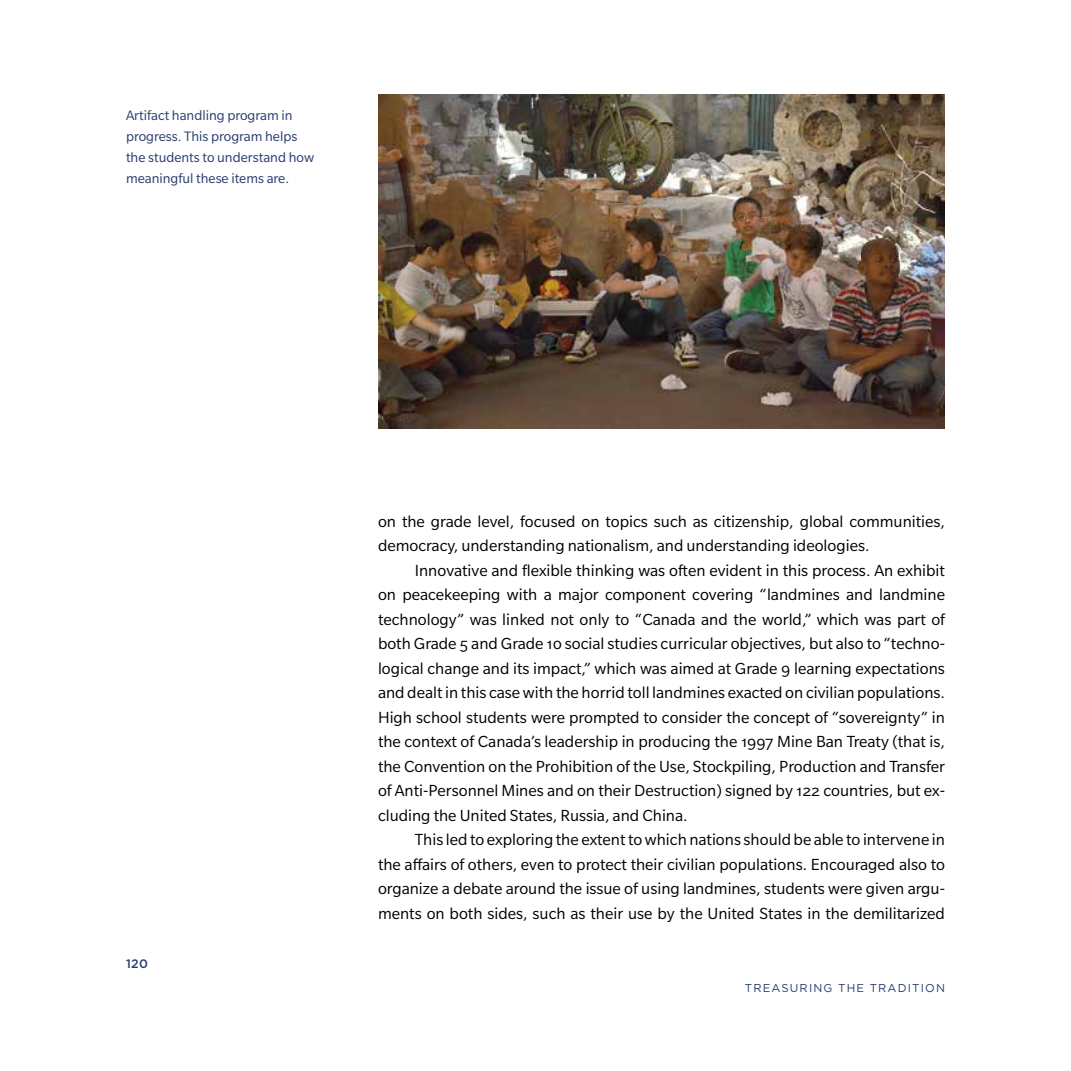
<style>
.page{position:relative;width:1071px;height:1071px;background:#fff}
.page>*{position:absolute;margin:0;border:0;box-sizing:border-box;transform-origin:0 0}
.t1{font:17.5px/24.5px "Slate Pro";color:#000;text-align:justify}
.t2{font:14.88px/21px "Slate Pro";color:#273b6d}
.t3{font:500 12.25px "Gotham";color:#273b6d}
.t4{font:11.38px "Gotham";letter-spacing:.1em;color:#273b6d}
</style>
<div class="page">
<img style="left:378px;top:94px;width:567px;height:335px">
<p class="t2" style="left:126px;top:105px;width:190px">Artifact handling program in progress. This program helps the students to understand how meaningful these items are.</p>
<p class="t3" style="left:126px;top:955px;width:23px">120</p>
<p class="t1" style="left:378px;top:509px;width:569px">on the grade level, focused on topics such as citizenship, global communities, democracy, understanding nationalism, and understanding ideologies.</p>
<p class="t1" style="left:378px;top:558px;width:569px;text-indent:37px">Innovative and flexible thinking was often evident in this process. An exhibit on peacekeeping with a major component covering “landmines and landmine technology” was linked not only to “Canada and the world,” which was part of both Grade 5 and Grade 10 social studies curricular objectives, but also to “techno&shy;logical change and its impact,” which was aimed at Grade 9 learning expectations and dealt in this case with the horrid toll landmines exacted on civilian populations.<br>High school students were prompted to consider the concept of “sovereignty” in the context of Canada’s leadership in producing the 1997 Mine Ban Treaty (that is, the Convention on the Prohibition of the Use, Stockpiling, Production and Transfer of Anti-Personnel Mines and on their Destruction) signed by 122 countries, but ex&shy;cluding the United States, Russia, and China.</p>
<p class="t1" style="left:378px;top:827px;width:569px;text-indent:37px">This led to exploring the extent to which nations should be able to intervene in the affairs of others, even to protect their civilian populations. Encouraged also to organize a debate around the issue of using landmines, students were given argu&shy;ments on both sides, such as their use by the United States in the demilitarized</p>
<p class="t4" style="left:745px;top:981px;width:202px">TREASURING THE TRADITION</p>
</div>
